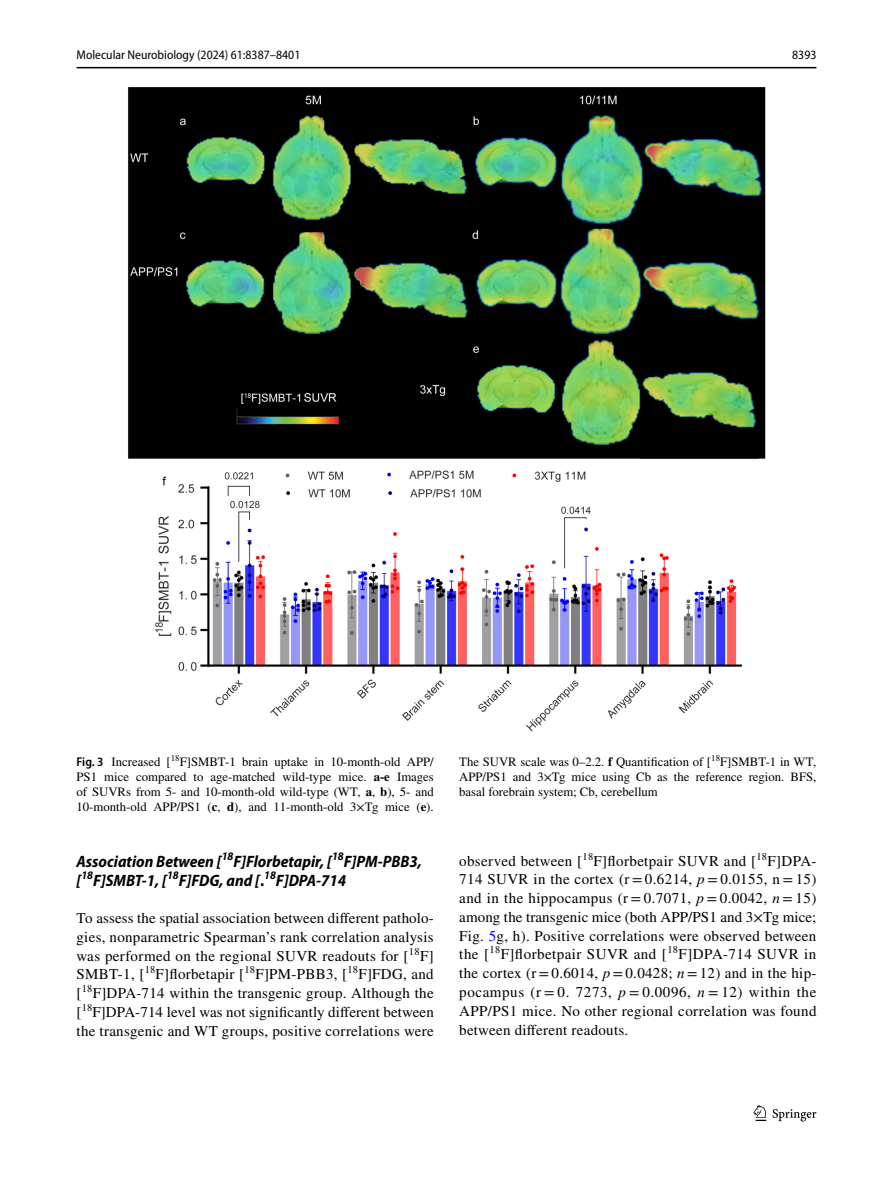
<style>
.page{position:relative;width:893px;height:1187px;background:#fff}
.page>*{position:absolute;margin:0;border:0;box-sizing:border-box;transform-origin:0 0}
.t1{font:italic 700 semi-condensed 16.5px/18.8px "Myriad Pro";color:#000}
.t2{font:15px/18.8px "STIX";letter-spacing:.02em;color:#000;text-align:justify}
.t3{font:12.75px/15px "STIX";color:#000;text-align:justify}
.t4{font:semi-condensed 12.75px "Myriad Pro";color:#000}
.s1{font-family:"Myriad Pro";font-weight:600;font-stretch:semi-condensed}
.s2{font-weight:700}
.s3{font-style:normal}
.s4{font-style:italic}
.s5{color:#00f}
</style>
<div class="page">
<hr style="left:77px;top:67px;width:739px;height:1px;background:#000">
<svg style="left:753px;top:1105px;width:13px;height:15px"></svg>
<svg style="left:773px;top:1109px;width:43px;height:12px"></svg>
<img style="left:128px;top:87px;width:637px;height:644px">
<p class="t4" style="left:77px;top:48px;width:225px">Molecular Neurobiology (2024) 61:8387–8401</p>
<p class="t4" style="left:792px;top:48px;width:26px">8393</p>
<p class="t3" style="left:77px;top:755px;width:359px"><span class="s1">Fig. 3</span> Increased [<sup>18</sup>F]SMBT-1 brain uptake in 10-month-old APP/ PS1 mice compared to age-matched wild-type mice. <span class="s2">a-e</span> Images of SUVRs from 5- and 10-month-old wild-type (WT, <span class="s2">a</span>, <span class="s2">b</span>), 5- and 10-month-old APP/PS1 (<span class="s2">c</span>, <span class="s2">d</span>), and 11-month-old 3×Tg mice (<span class="s2">e</span>).</p>
<p class="t3" style="left:459px;top:755px;width:359px">The SUVR scale was 0–2.2. <span class="s2">f</span> Quantification of [<sup>18</sup>F]SMBT-1 in WT, APP/PS1 and 3×Tg mice using Cb as the reference region. BFS, basal forebrain system; Cb, cerebellum</p>
<p class="t1" style="left:77px;top:851px;width:347px">Association Between [<sup>18</sup>F]Florbetapir, [<sup>18</sup>F]PM‑PBB3, [<sup>18</sup>F]SMBT‑1, [<sup>18</sup>F]FDG, and [<span class="s3">.</span><sup>18</sup>F]DPA‑714</p>
<p class="t2" style="left:77px;top:909px;width:359px">To assess the spatial association between different patholo&shy;gies, nonparametric Spearman’s rank correlation analysis was performed on the regional SUVR readouts for [<sup>18</sup>F] SMBT-1, [<sup>18</sup>F]florbetapir [<sup>18</sup>F]PM-PBB3, [<sup>18</sup>F]FDG, and [<sup>18</sup>F]DPA-714 within the transgenic group. Although the [<sup>18</sup>F]DPA-714 level was not significantly different between the transgenic and WT groups, positive correlations were</p>
<p class="t2" style="left:459px;top:852px;width:359px">observed between [<sup>18</sup>F]florbetpair SUVR and [<sup>18</sup>F]DPA-714 SUVR in the cortex (r = 0.6214, <span class="s4">p</span> = 0.0155, n = 15) and in the hippocampus (r = 0.7071, <span class="s4">p</span> = 0.0042, <span class="s4">n</span> = 15) among the transgenic mice (both APP/PS1 and 3×Tg mice; Fig. <span class="s5">5</span>g, h). Positive correlations were observed between the [<sup>18</sup>F]florbetpair SUVR and [<sup>18</sup>F]DPA-714 SUVR in the cortex (r=0.6014, <span class="s4">p</span>=0.0428; <span class="s4">n</span>=12) and in the hip&shy;pocampus (r = 0. 7273, <span class="s4">p</span> = 0.0096, <span class="s4">n</span> = 12) within the APP/PS1 mice. No other regional correlation was found between different readouts.</p>
</div>
